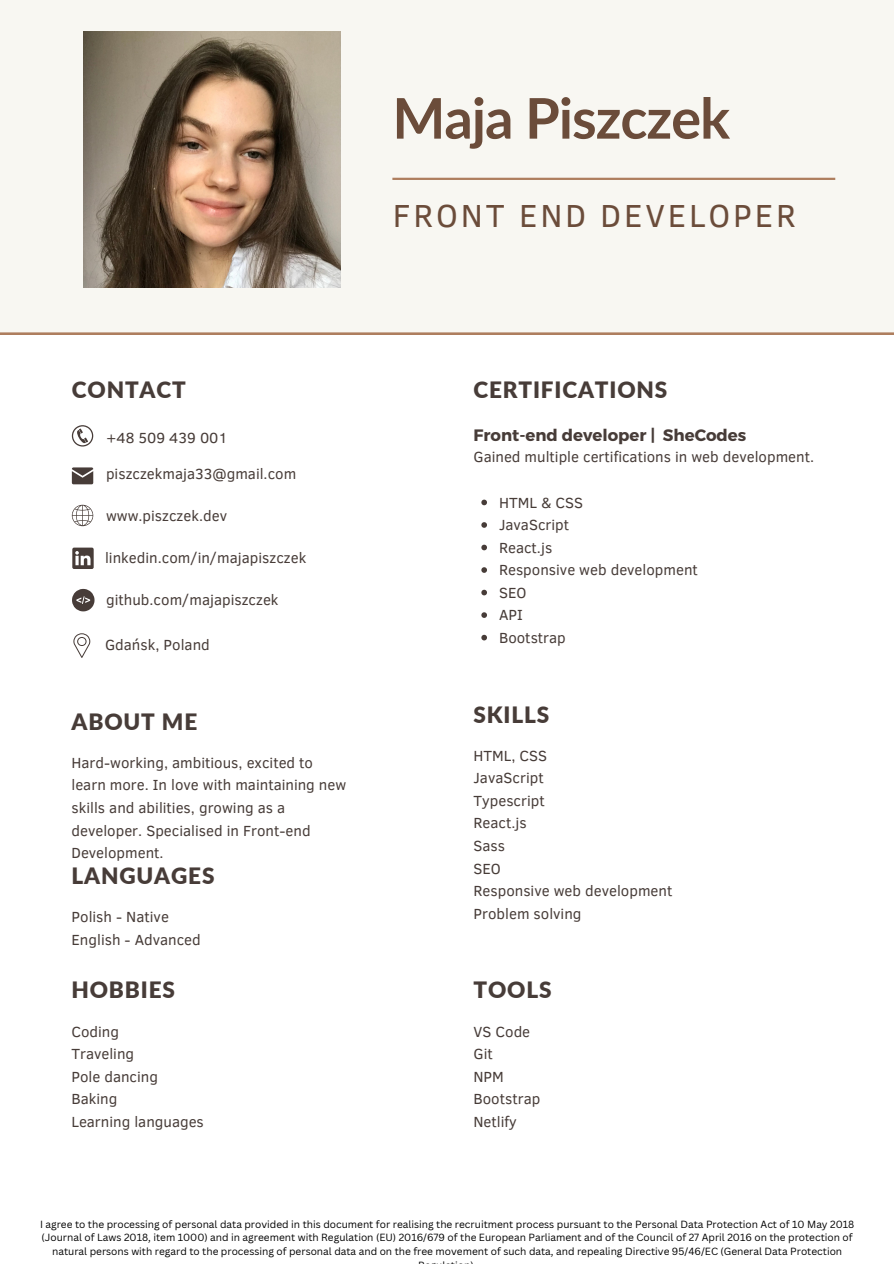
<style>
.page{position:relative;width:894px;height:1264px;background:#fff}
.page>*{position:absolute;margin:0;border:0;box-sizing:border-box;transform-origin:0 0}
.t1{font:700 55.95px "Lato";letter-spacing:-.02em;color:#6b4c3a}
.t2{font:32.7px "Clear Sans";letter-spacing:.09em;color:#6b4c3a}
.t3{font:900 22.5px "Lato";letter-spacing:.04em;color:#473c38}
.t4{font:700 16.5px "Montserrat";color:#473c38}
.t5{font:15px/22.5px "Clear Sans";color:#473c38}
.t6{font:10.05px/13.6px "Canva Sans";color:#000;text-align:center}
</style>
<div class="page">
<div style="left:0;top:0;width:893px;height:334px;background:#f8f7f2"></div>
<img style="left:84px;top:32px;width:256px;height:255px">
<hr style="left:392px;top:178px;width:443px;height:2px;background:#ae7e5e">
<svg style="left:72px;top:425px;width:21px;height:21px"></svg>
<svg style="left:72px;top:467px;width:21px;height:17px"></svg>
<svg style="left:72px;top:505px;width:21px;height:21px"></svg>
<svg style="left:73px;top:633px;width:17px;height:25px"></svg>
<svg style="left:72px;top:589px;width:22px;height:22px"></svg>
<svg style="left:72px;top:547px;width:22px;height:22px"></svg>
<svg style="left:481px;top:499px;width:6px;height:6px"></svg>
<svg style="left:481px;top:522px;width:6px;height:6px"></svg>
<svg style="left:481px;top:544px;width:6px;height:6px"></svg>
<svg style="left:481px;top:567px;width:6px;height:6px"></svg>
<svg style="left:481px;top:589px;width:6px;height:6px"></svg>
<svg style="left:481px;top:612px;width:6px;height:6px"></svg>
<svg style="left:481px;top:635px;width:6px;height:5px"></svg>
<h1 class="t1" style="left:392px;top:83px;width:339px">Maja Piszczek</h1>
<h2 class="t2" style="left:393px;top:192px;width:404px">FRONT END DEVELOPER</h2>
<h3 class="t3" style="left:72px;top:376px;width:115px">CONTACT</h3>
<p class="t5" style="left:106px;top:425px;width:123px">+48 509 439 001</p>
<p class="t5" style="left:106px;top:461px;width:192px">piszczekmaja33@gmail.com</p>
<p class="t5" style="left:106px;top:503px;width:122px">www.piszczek.dev</p>
<p class="t5" style="left:105px;top:546px;width:203px">linkedin.com/in/majapiszczek</p>
<p class="t5" style="left:106px;top:588px;width:174px">github.com/majapiszczek</p>
<p class="t5" style="left:105px;top:633px;width:106px">Gdańsk, Poland</p>
<h3 class="t3" style="left:71px;top:707px;width:127px">ABOUT ME</h3>
<p class="t5" style="left:71px;top:750px;width:276px">Hard-working, ambitious, excited to learn more. In love with maintaining new skills and abilities, growing as a developer. Specialised in Front-end<br>Development.</p>
<h3 class="t3" style="left:71px;top:861px;width:144px">LANGUAGES</h3>
<p class="t5" style="left:71px;top:904px;width:131px">Polish - Native<br>English - Advanced</p>
<h3 class="t3" style="left:71px;top:976px;width:105px">HOBBIES</h3>
<p class="t5" style="left:71px;top:1019px;width:134px">Coding<br>Traveling<br>Pole dancing<br>Baking<br>Learning languages</p>
<h3 class="t3" style="left:473px;top:376px;width:195px">CERTIFICATIONS</h3>
<p class="t4" style="left:473px;top:424px;width:274px">Front-end developer | SheCodes</p>
<p class="t5" style="left:473px;top:445px;width:342px">Gained multiple certifications in web development.</p>
<p class="t5" style="left:499px;top:490px;width:200px">HTML &amp; CSS<br>JavaScript<br>React.js<br>Responsive web development<br>SEO<br>API<br>Bootstrap</p>
<h3 class="t3" style="left:473px;top:700px;width:77px">SKILLS</h3>
<p class="t5" style="left:473px;top:743px;width:200px">HTML, CSS<br>JavaScript<br>Typescript<br>React.js<br>Sass<br>SEO<br>Responsive web development<br>Problem solving</p>
<h3 class="t3" style="left:473px;top:976px;width:80px">TOOLS</h3>
<p class="t5" style="left:473px;top:1019px;width:68px">VS Code<br>Git<br>NPM<br>Bootstrap<br>Netlify</p>
<p class="t6" style="left:40px;top:1216px;width:815px">I agree to the processing of personal data provided in this document for realising the recruitment process pursuant to the Personal Data Protection Act of 10 May 2018 (Journal of Laws 2018, item 1000) and in agreement with Regulation (EU) 2016/679 of the European Parliament and of the Council of 27 April 2016 on the protection of natural persons with regard to the processing of personal data and on the free movement of such data, and repealing Directive 95/46/EC (General Data Protection</p>
</div>
